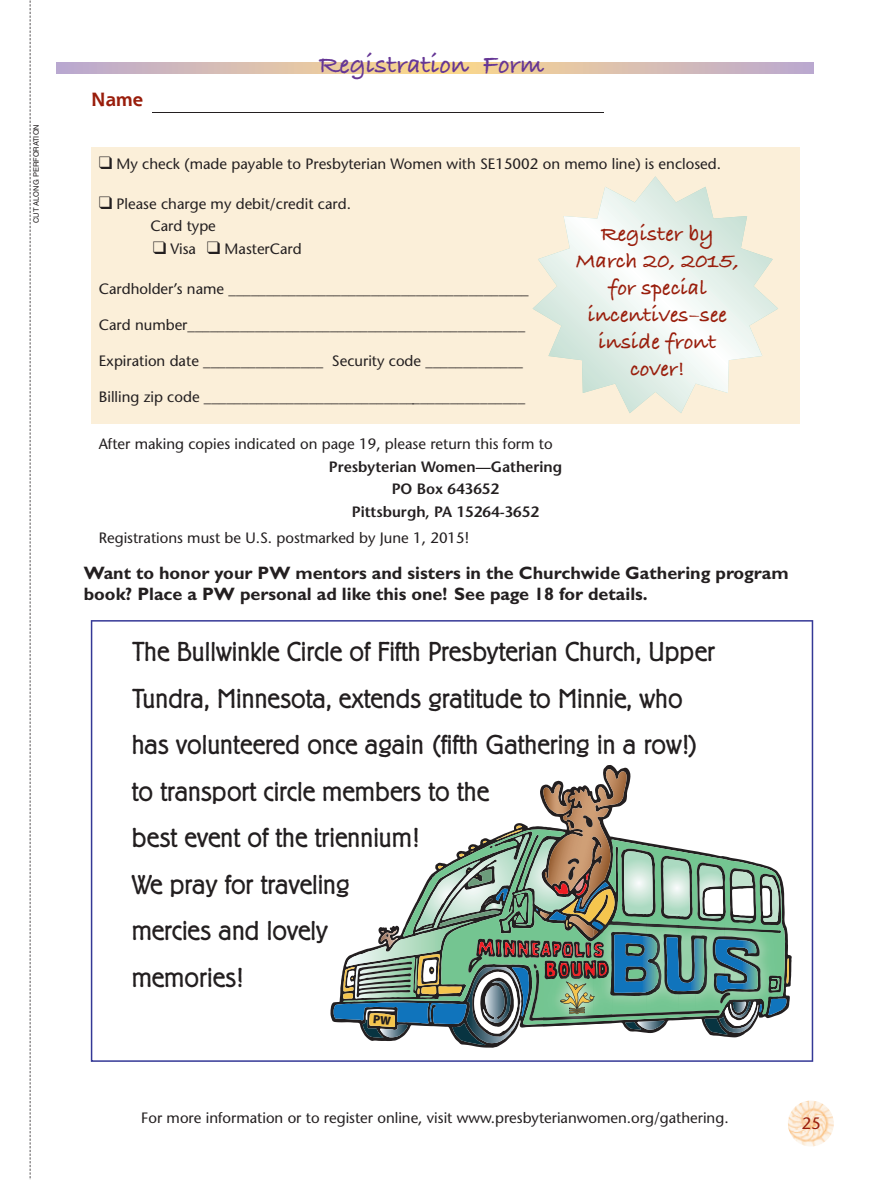
<style>
.page{position:relative;width:870px;height:1180px;background:#fff}
.page>*{position:absolute;margin:0;border:0;box-sizing:border-box;transform-origin:0 0}
.t1{font:300 27px/46.5px "Berliner Grotesk";color:#231f20}
.t2{font:27px "Bradley Hand ITCTT Bold";color:#653695}
.t3{font:22.5px/27px "Bradley Hand ITCTT Bold";color:#991d0b;text-align:center}
.t4{font:700 18.75px "Shannon";color:#991d0b}
.t5{font:700 18px/21.6px "Gill Sans";color:#231f20}
.t6{font:16.5px "Stone Sans";color:#991d0b}
.t7{font:15px/22.5px "Stone Sans";color:#231f20}
.t8{font:600 15px/22.5px "Stone Sans";color:#231f20;text-align:center}
.t9{font:7.5px "Helvetica";color:#231f20}
</style>
<div class="page">
<svg style="left:91px;top:620px;width:722px;height:442px"></svg>
<img style="left:787px;top:1100px;width:46px;height:46px;border-radius:23px">
<svg style="left:57px;top:63px;width:756px;height:11px;background:#dbc0ae"></svg>
<svg style="left:30px;top:0;width:1px;height:1180px"></svg>
<div style="left:91px;top:147px;width:708px;height:277px;background:#fbefd9"></div>
<svg style="left:532px;top:176px;width:246px;height:237px"></svg>
<hr style="left:152px;top:112px;width:451px;height:1px;background:#231f20">
<svg style="left:330px;top:765px;width:461px;height:283px"></svg>
<svg style="left:333px;top:773px;width:456px;height:272px"></svg>
<p class="t9" style="left:33px;top:223px;width:101px;rotate:-90deg">CUT ALONG PERFORATION</p>
<p class="t4" style="left:91px;top:92px;width:54px">Name</p>
<h1 class="t2" style="left:319px;top:44px;width:227px">Registration Form</h1>
<p class="t7" style="left:99px;top:155px;width:623px">❑ My check (made payable to Presbyterian Women with SE15002 on memo line) is enclosed.</p>
<p class="t7" style="left:150px;top:194px;width:202px;text-indent:-52px">❑ Please charge my debit/credit card.<br>Card type</p>
<p class="t7" style="left:153px;top:239px;width:150px">❑ Visa ❑ MasterCard</p>
<p class="t7" style="left:99px;top:279px;width:431px">Cardholder’s name ________________________________________</p>
<p class="t7" style="left:99px;top:315px;width:428px">Card number_____________________________________________</p>
<p class="t7" style="left:99px;top:351px;width:425px">Expiration date ________________ Security code _____________</p>
<p class="t7" style="left:99px;top:387px;width:428px">Billing zip code ___________________________________________</p>
<p class="t7" style="left:99px;top:435px;width:455px">After making copies indicated on page 19, please return this form to</p>
<p class="t8" style="left:329px;top:457px;width:235px">Presbyterian Women—Gathering<br>PO Box 643652<br>Pittsburgh, PA 15264-3652</p>
<p class="t7" style="left:99px;top:528px;width:372px">Registrations must be U.S. postmarked by June 1, 2015!</p>
<h2 class="t3" style="left:575px;top:220px;width:165px">Register by<br>March 20, 2015, for special incentives–see inside front cover!</h2>
<p class="t5" style="left:84px;top:561px;width:706px">Want to honor your PW mentors and sisters in the Churchwide Gathering program book? Place a PW personal ad like this one! See page 18 for details.</p>
<p class="t1" style="left:132px;top:630px;width:584px">The Bullwinkle Circle of Fifth Presbyterian Church, Upper Tundra, Minnesota, extends gratitude to Minnie, who has volunteered once again (fifth Gathering in a row!) to transport circle members to the<br>best event of the triennium!<br>We pray for traveling<br>mercies and lovely<br>memories!</p>
<p class="t7" style="left:141px;top:1108px;width:588px">For more information or to register online, visit www.presbyterianwomen.org/gathering.</p>
<p class="t6" style="left:801px;top:1117px;width:20px">25</p>
</div>
